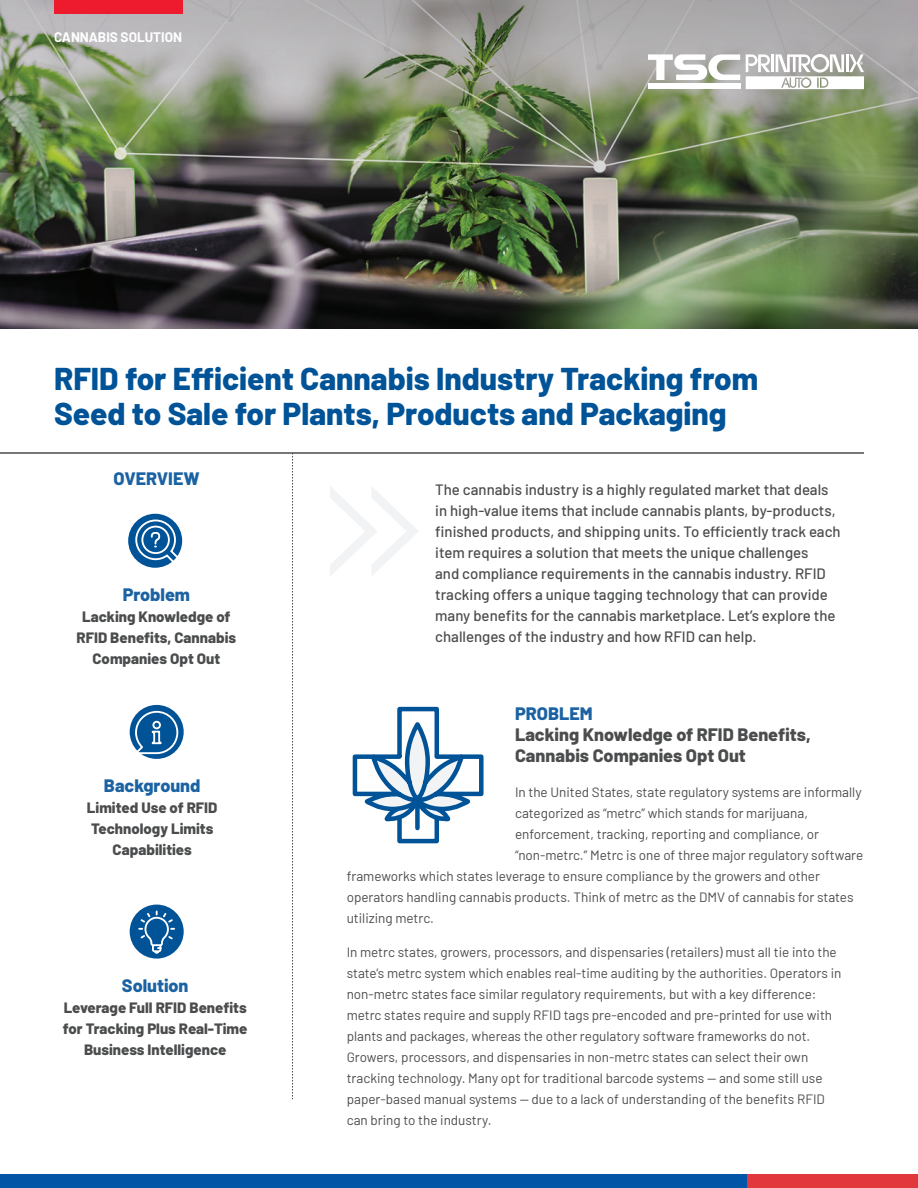
<style>
.page{position:relative;width:918px;height:1188px;background:#fff}
.page>*{position:absolute;margin:0;border:0;box-sizing:border-box;transform-origin:0 0}
.t1{font:800 31.5px/34.5px "Barlow";color:#015398}
.t2{font:800 18px/21px "Barlow";color:#4b4c4d}
.t3{font:800 18px "Barlow";color:#1b62a3}
.t4{font:500 15px/21px "Barlow";color:#4b4c4d}
.t5{font:800 15px/21px "Barlow";color:#4b4c4d;text-align:center}
.t6{font:13.5px/21px "Barlow";color:#4b4c4d}
.t7{font:700 13.5px "Barlow";color:#fff}
</style>
<div class="page">
<div style="left:746px;top:1174px;width:172px;height:14px;background:#e1373d"></div>
<div style="left:0;top:1174px;width:746px;height:14px;background:#0154a6"></div>
<img style="left:0;top:0;width:918px;height:328px">
<svg style="left:746px;top:54px;width:118px;height:35px"></svg>
<div style="left:648px;top:84px;width:92px;height:5px;background:#fff"></div>
<svg style="left:648px;top:54px;width:92px;height:26px"></svg>
<hr style="left:0;top:452px;width:864px;height:2px;background:#4b4c4d">
<div style="left:128px;top:514px;width:54px;height:54px;background:#015398;border-radius:50%"></div>
<div style="left:130px;top:705px;width:54px;height:54px;background:#015398;border-radius:50%"></div>
<svg style="left:134px;top:519px;width:49px;height:49px"></svg>
<svg style="left:131px;top:710px;width:48px;height:45px"></svg>
<div style="left:130px;top:905px;width:54px;height:54px;background:#015398;border-radius:50%"></div>
<svg style="left:137px;top:910px;width:39px;height:45px"></svg>
<svg style="left:292px;top:454px;width:1px;height:645px"></svg>
<div style="left:54px;top:0;width:128px;height:14px;background:#ee1a2e"></div>
<svg style="left:330px;top:487px;width:88px;height:89px"></svg>
<svg style="left:352px;top:706px;width:132px;height:138px"></svg>
<p class="t7" style="left:54px;top:27px;width:130px">CANNABIS SOLUTION</p>
<h1 class="t1" style="left:54px;top:359px;width:706px">RFID for Efficient Cannabis Industry Tracking from<br>Seed to Sale for Plants, Products and Packaging</h1>
<h2 class="t3" style="left:114px;top:465px;width:88px">OVERVIEW</h2>
<h2 class="t3" style="left:123px;top:581px;width:69px">Problem</h2>
<p class="t5" style="left:76px;top:605px;width:161px">Lacking Knowledge of<br>RFID Benefits, Cannabis<br>Companies Opt Out</p>
<h2 class="t3" style="left:104px;top:772px;width:98px">Background</h2>
<p class="t5" style="left:87px;top:796px;width:132px">Limited Use of RFID<br>Technology Limits<br>Capabilities</p>
<h2 class="t3" style="left:122px;top:972px;width:68px">Solution</h2>
<p class="t5" style="left:63px;top:996px;width:186px">Leverage Full RFID Benefits for Tracking Plus Real-Time<br>Business Intelligence</p>
<p class="t4" style="left:435px;top:478px;width:407px">The cannabis industry is a highly regulated market that deals in high-value items that include cannabis plants, by-products, finished products, and shipping units. To efficiently track each item requires a solution that meets the unique challenges<br>and compliance requirements in the cannabis industry. RFID tracking offers a unique tagging technology that can provide many benefits for the cannabis marketplace. Let’s explore the challenges of the industry and how RFID can help.</p>
<h2 class="t3" style="left:515px;top:700px;width:79px">PROBLEM</h2>
<h2 class="t2" style="left:515px;top:723px;width:297px">Lacking Knowledge of RFID Benefits,<br>Cannabis Companies Opt Out</h2>
<p class="t6" style="left:515px;top:780px;width:348px">In the United States, state regulatory systems are informally</p>
<p class="t6" style="left:515px;top:801px;width:294px">categorized as “metrc” which stands for marijuana,</p>
<p class="t6" style="left:515px;top:822px;width:306px">enforcement, tracking, reporting and compliance, or</p>
<p class="t6" style="left:515px;top:843px;width:350px">“non-metrc.” Metrc is one of three major regulatory software</p>
<p class="t6" style="left:347px;top:864px;width:475px">frameworks which states leverage to ensure compliance by the growers and other</p>
<p class="t6" style="left:347px;top:885px;width:508px">operators handling cannabis products. Think of metrc as the DMV of cannabis for states</p>
<p class="t6" style="left:347px;top:906px;width:89px">utilizing metrc.</p>
<p class="t6" style="left:347px;top:941px;width:496px">In metrc states, growers, processors, and dispensaries (retailers) must all tie into the state’s metrc system which enables real-time auditing by the authorities. Operators in non-metrc states face similar regulatory requirements, but with a key difference: metrc states require and supply RFID tags pre-encoded and pre-printed for use with plants and packages, whereas the other regulatory software frameworks do not.<br>Growers, processors, and dispensaries in non-metrc states can select their own tracking technology. Many opt for traditional barcode systems — and some still use paper-based manual systems — due to a lack of understanding of the benefits RFID can bring to the industry.</p>
</div>
